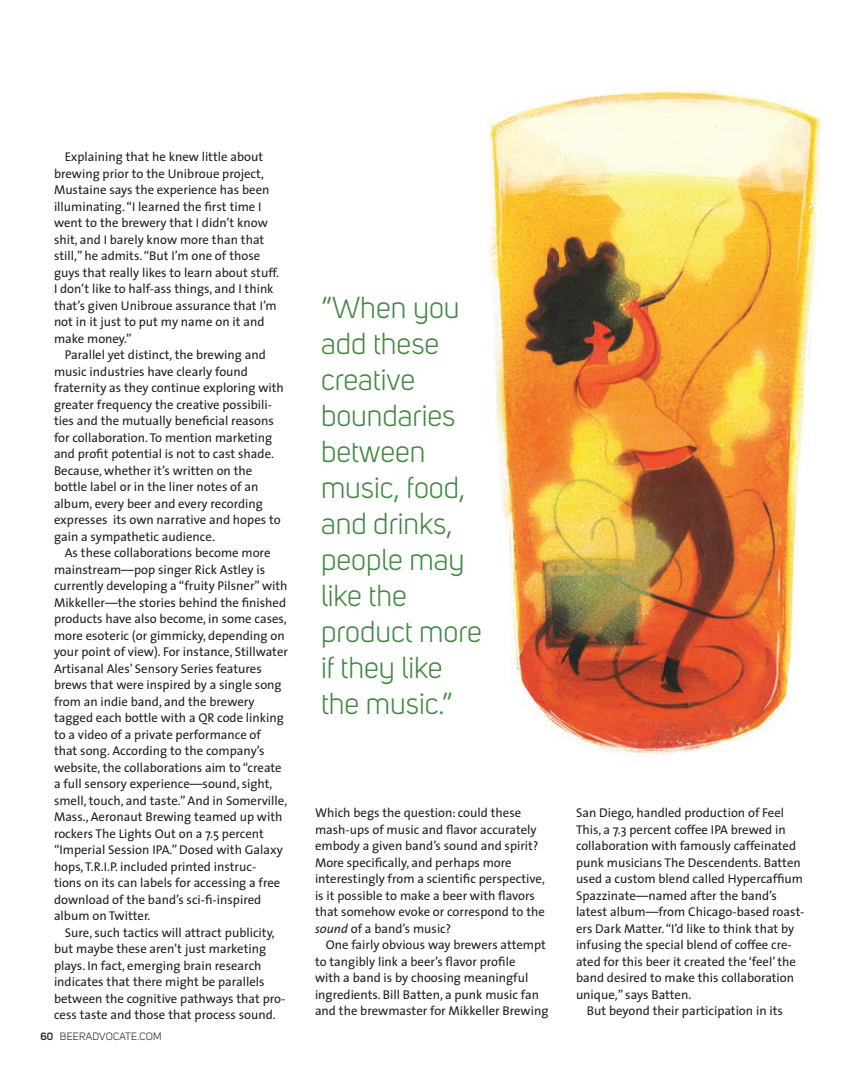
<style>
.page{position:relative;width:864px;height:1080px;background:#fff}
.page>*{position:absolute;margin:0;border:0;box-sizing:border-box;transform-origin:0 0}
.t1{font:30px/36px "Uni Sans";color:#448944}
.Body_Copy{font:12.75px/16.5px "The Sans";color:#231f20}
.t2{font:10.5px "Uni Sans";letter-spacing:.02em;color:#231f20}
.s1{font-weight:600}
.s2{font-style:italic}
</style>
<div class="page">
<img style="left:487px;top:90px;width:335px;height:667px">
<p class="Body_Copy" style="left:54px;top:148px;width:227px;text-indent:11px">Explaining that he knew little about brewing prior to the Unibroue project, Mustaine says the experience has been illuminating.“I learned the first time I went to the brewery that I didn’t know shit, and I barely know more than that still,” he admits.“But I’m one of those guys that really likes to learn about stuff.<br>I don’t like to half-ass things, and I think that’s given Unibroue assurance that I’m not in it just to put my name on it and make money.”</p>
<p class="Body_Copy" style="left:54px;top:346px;width:231px;text-indent:11px">Parallel yet distinct, the brewing and music industries have clearly found fraternity as they continue exploring with greater frequency the creative possibili&shy;ties and the mutually beneficial reasons for collaboration. To mention marketing and profit potential is not to cast shade.<br>Because, whether it’s written on the bottle label or in the liner notes of an album, every beer and every recording expresses its own narrative and hopes to gain a sympathetic audience.</p>
<p class="Body_Copy" style="left:54px;top:544px;width:236px;text-indent:11px">As these collaborations become more mainstream—pop singer Rick Astley is currently developing a “fruity Pilsner”with Mikkeller—the stories behind the finished products have also become, in some cases, more esoteric (or gimmicky, depending on your point of view). For instance, Stillwater Artisanal Ales’ Sensory Series features brews that were inspired by a single song from an indie band, and the brewery tagged each bottle with a QR code linking to a video of a private performance of<br>that song. According to the company’s website, the collaborations aim to “create a full sensory experience—sound, sight, smell, touch, and taste.”And in Somerville, Mass., Aeronaut Brewing teamed up with rockers The Lights Out on a 7.5 percent “Imperial Session IPA.”Dosed with Galaxy hops, T.R.I.P. included printed instruc-<br>tions on its can labels for accessing a free download of the band’s sci-fi-inspired album on Twitter.</p>
<p class="Body_Copy" style="left:54px;top:924px;width:233px;text-indent:11px">Sure, such tactics will attract publicity, but maybe these aren’t just marketing plays. In fact, emerging brain research indicates that there might be parallels between the cognitive pathways that pro&shy;cess taste and those that process sound.</p>
<p class="t2" style="left:40px;top:1030px;width:123px"><span class="s1">60</span> BEERADVOCATE.COM</p>
<p class="t1" style="left:321px;top:290px;width:162px">“When you add these creative boundaries between music, food, and drinks, people may like the product more if they like the music.”</p>
<p class="Body_Copy" style="left:315px;top:804px;width:231px">Which begs the question: could these mash-ups of music and flavor accurately embody a given band’s sound and spirit?<br>More specifically, and perhaps more interestingly from a scientific perspective, is it possible to make a beer with flavors that somehow evoke or correspond to the <span class="s2">sound</span> of a band’s music?</p>
<p class="Body_Copy" style="left:315px;top:936px;width:235px;text-indent:11px">One fairly obvious way brewers attempt to tangibly link a beer’s flavor profile<br>with a band is by choosing meaningful ingredients. Bill Batten, a punk music fan and the brewmaster for Mikkeller Brewing</p>
<p class="Body_Copy" style="left:576px;top:804px;width:230px">San Diego, handled production of Feel This, a 7.3 percent coffee IPA brewed in collaboration with famously caffeinated punk musicians The Descendents. Batten used a custom blend called Hypercaffium Spazzinate—named after the band’s latest album—from Chicago-based roast&shy;ers Dark Matter.“I’d like to think that by infusing the special blend of coffee cre&shy;ated for this beer it created the ‘feel’ the band desired to make this collaboration unique,” says Batten.</p>
<p class="Body_Copy" style="left:587px;top:1002px;width:198px">But beyond their participation in its</p>
</div>
